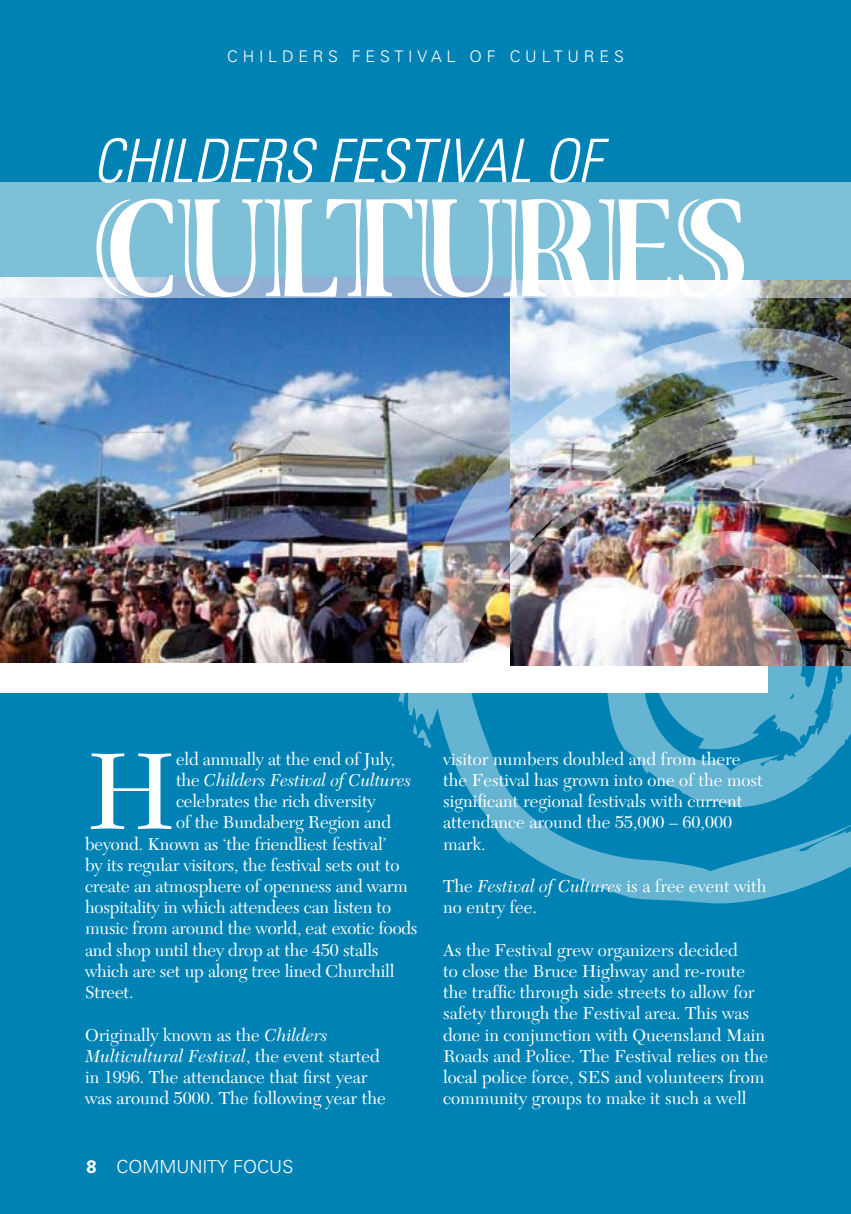
<style>
.page{position:relative;width:851px;height:1214px;background:#fff}
.page>*{position:absolute;margin:0;border:0;box-sizing:border-box;transform-origin:0 0}
.t1{font:113px "New Caledonia LT";color:#fff}
.t2{font:18px/21.2px "New Caledonia LT";color:#fff}
.t3{font:italic 18px "New Caledonia LT";letter-spacing:-.01em;color:#fff}
.t4{font:300 18px "Univers CE";color:#fff}
.t5{font:300 16px "Univers CE";letter-spacing:.3em;color:#fff}
.s1{font-style:normal}
.s2{font-style:italic}
</style>
<div class="page">
<div style="left:0;top:0;width:850px;height:1213px;background:#0083b4"></div>
<div style="left:0;top:651px;width:767px;height:41px;background:#fff"></div>
<img style="left:0;top:298px;width:510px;height:364px">
<img style="left:510px;top:298px;width:340px;height:24px">
<svg style="left:0;top:182px;width:850px;height:116px;background:#88c2d7"></svg>
<svg style="left:427px;top:322px;width:423px;height:582px"></svg>
<svg style="left:410px;top:730px;width:21px;height:18px"></svg>
<img style="left:398px;top:367px;width:452px;height:363px">
<img style="left:637px;top:383px;width:213px;height:94px">
<img style="left:602px;top:528px;width:248px;height:279px">
<svg style="left:96px;top:138px;width:513px;height:45px"></svg>
<svg style="left:96px;top:199px;width:648px;height:98px;background:#b0d6e6"></svg>
<p class="t5" style="left:227px;top:47px;width:398px">CHILDERS FESTIVAL OF CULTURES</p>
<h1 class="t1" style="left:85px;top:724px;width:94px">H</h1>
<p class="t2" style="left:176px;top:748px;width:221px">eld annually at the end of July,</p>
<p class="t3" style="left:176px;top:769px;width:237px"><span class="s1">the</span> Childers Festival of Cultures</p>
<p class="t2" style="left:176px;top:790px;width:201px">celebrates the rich diversity</p>
<p class="t2" style="left:176px;top:812px;width:216px">of the Bundaberg Region and</p>
<p class="t2" style="left:85px;top:833px;width:303px">beyond. Known as ‘the friendliest festival’</p>
<p class="t2" style="left:85px;top:854px;width:316px">by its regular visitors, the festival sets out to</p>
<p class="t2" style="left:85px;top:875px;width:324px">create an atmosphere of openness and warm</p>
<p class="t2" style="left:85px;top:896px;width:307px">hospitality in which attendees can listen to</p>
<p class="t2" style="left:85px;top:918px;width:334px">music from around the world, eat exotic foods</p>
<p class="t2" style="left:85px;top:939px;width:295px">and shop until they drop at the 450 stalls</p>
<p class="t2" style="left:85px;top:960px;width:311px">which are set up along tree lined Churchill</p>
<p class="t2" style="left:85px;top:981px;width:50px">Street.</p>
<p class="t2" style="left:85px;top:1024px;width:302px">Originally known as the <span class="s2">Childers Multicultural Festival</span>, the event started in 1996. The attendance that first year was around 5000. The following year the</p>
<p class="t4" style="left:116px;top:1156px;width:178px">COMMUNITY FOCUS</p>
<p class="t2" style="left:443px;top:748px;width:321px">visitor numbers doubled and from there the Festival has grown into one of the most significant regional festivals with current attendance around the 55,000 – 60,000 mark.</p>
<p class="t2" style="left:443px;top:875px;width:325px">The <span class="s2">Festival of Cultures</span> is a free event with no entry fee.</p>
<p class="t2" style="left:443px;top:939px;width:326px">As the Festival grew organizers decided<br>to close the Bruce Highway and re-route the traffic through side streets to allow for safety through the Festival area. This was done in conjunction with Queensland Main Roads and Police. The Festival relies on the local police force, SES and volunteers from community groups to make it such a well</p>
</div>
